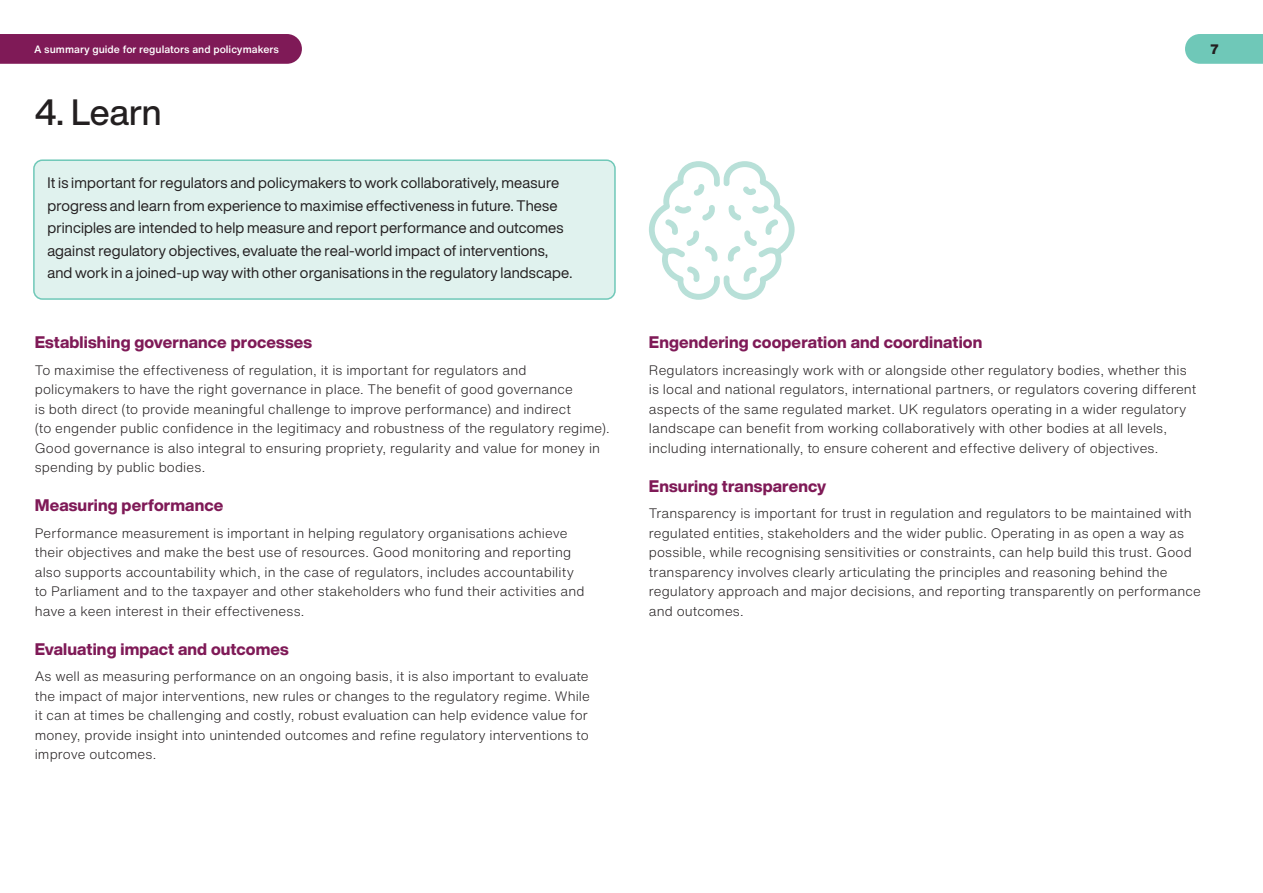
<style>
.page{position:relative;width:1263px;height:893px;background:#fff}
.page>*{position:absolute;margin:0;border:0;box-sizing:border-box;transform-origin:0 0}
._20_h2_alt{font:500 36px "Helvetica Now Display";letter-spacing:-.01em;color:#231f20}
._20_h3{font:800 16.5px "Helvetica Now Display";letter-spacing:.005em;color:#7f1a57}
.nav_1{font:15px/22.5px "Helvetica Now Display";letter-spacing:.01em;color:#231f20}
._20_body_text{font:300 13.5px/19.5px "Helvetica Now Text";letter-spacing:.01em;color:#231f20}
.t1{font:800 13.5px "Helvetica Now Text";color:#231f20}
.t2{font:500 10.5px "Helvetica Now Text";color:#fff}
</style>
<div class="page">
<div style="left:0;top:34px;width:302px;height:30px;background:#7f1a57"></div>
<svg style="left:1185px;top:34px;width:78px;height:30px;background:#76cabb"></svg>
<div style="left:34px;top:160px;width:581px;height:139px;background:#e0f2ee;border-radius:9px"></div>
<div style="left:33px;top:159px;width:583px;height:141px;border:2px solid #6fc8b8;border-radius:9px"></div>
<svg style="left:649px;top:161px;width:145px;height:139px"></svg>
<p class="t2" style="left:34px;top:42px;width:246px">A summary guide for regulators and policymakers</p>
<p class="t1" style="left:1210px;top:39px;width:11px">7</p>
<p class="_20_h2_alt" style="left:35px;top:88px;width:128px">4. Learn</p>
<p class="nav_1" style="left:47px;top:172px;width:526px">It is important for regulators and policymakers to work collaboratively, measure progress and learn from experience to maximise effectiveness in future. These principles are intended to help measure and report performance and outcomes against regulatory objectives, evaluate the real-world impact of interventions, and work in a joined-up way with other organisations in the regulatory landscape.</p>
<p class="_20_h3" style="left:35px;top:331px;width:279px">Establishing governance processes</p>
<p class="_20_body_text" style="left:35px;top:360px;width:576px">To maximise the effectiveness of regulation, it is important for regulators and policymakers to have the right governance in place. The benefit of good governance<br>is both direct (to provide meaningful challenge to improve performance) and indirect<br>(to engender public confidence in the legitimacy and robustness of the regulatory regime).<br>Good governance is also integral to ensuring propriety, regularity and value for money in spending by public bodies.</p>
<p class="_20_h3" style="left:35px;top:494px;width:190px">Measuring performance</p>
<p class="_20_body_text" style="left:35px;top:523px;width:551px">Performance measurement is important in helping regulatory organisations achieve their objectives and make the best use of resources. Good monitoring and reporting also supports accountability which, in the case of regulators, includes accountability to Parliament and to the taxpayer and other stakeholders who fund their activities and have a keen interest in their effectiveness.</p>
<p class="_20_h3" style="left:35px;top:637px;width:256px">Evaluating impact and outcomes</p>
<p class="_20_body_text" style="left:35px;top:666px;width:557px">As well as measuring performance on an ongoing basis, it is also important to evaluate the impact of major interventions, new rules or changes to the regulatory regime. While it can at times be challenging and costly, robust evaluation can help evidence value for money, provide insight into unintended outcomes and refine regulatory interventions to improve outcomes.</p>
<p class="_20_h3" style="left:649px;top:331px;width:335px">Engendering cooperation and coordination</p>
<p class="_20_body_text" style="left:649px;top:360px;width:549px">Regulators increasingly work with or alongside other regulatory bodies, whether this is local and national regulators, international partners, or regulators covering different aspects of the same regulated market. UK regulators operating in a wider regulatory landscape can benefit from working collaboratively with other bodies at all levels, including internationally, to ensure coherent and effective delivery of objectives.</p>
<p class="_20_h3" style="left:649px;top:474px;width:179px">Ensuring transparency</p>
<p class="_20_body_text" style="left:649px;top:503px;width:553px">Transparency is important for trust in regulation and regulators to be maintained with regulated entities, stakeholders and the wider public. Operating in as open a way as possible, while recognising sensitivities or constraints, can help build this trust. Good transparency involves clearly articulating the principles and reasoning behind the regulatory approach and major decisions, and reporting transparently on performance and outcomes.</p>
</div>
